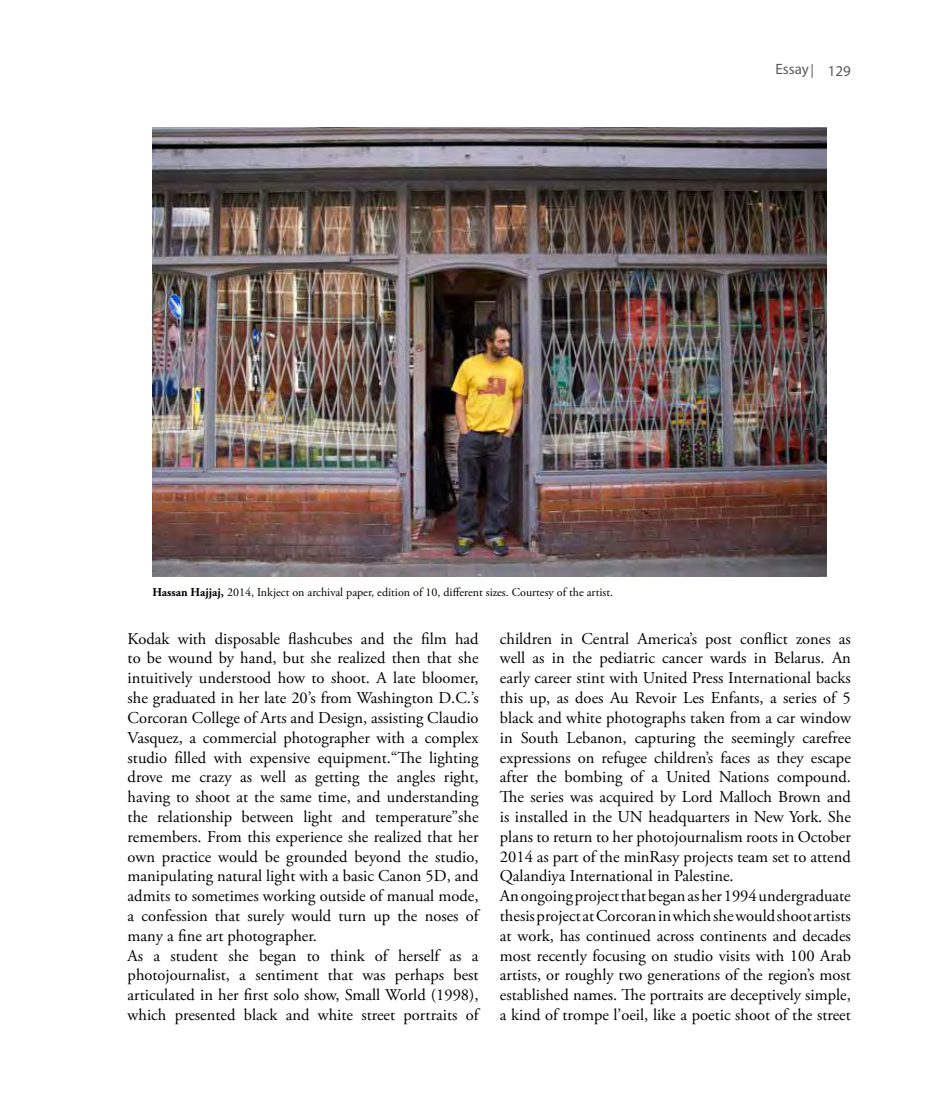
<style>
.page{position:relative;width:936px;height:1106px;background:#fff}
.page>*{position:absolute;margin:0;border:0;box-sizing:border-box;transform-origin:0 0}
.t1{font:16.5px/19.8px "Adobe Garamond Pro";color:#000}
.t2{font:15px "Myriad Pro";color:#58595b}
.t3{font:12px "Adobe Garamond Pro";color:#000}
.s1{font-weight:700}
</style>
<div class="page">
<svg style="left:811px;top:64px;width:1px;height:14px"></svg>
<img style="left:152px;top:128px;width:674px;height:448px">
<p class="t2" style="left:775px;top:60px;width:35px">Essay</p>
<p class="t2" style="left:827px;top:62px;width:25px">129</p>
<p class="t3" style="left:152px;top:585px;width:462px"><span class="s1">Hassan Hajjaj,</span> 2014, Inkject on archival paper, edition of 10, different sizes. Courtesy of the artist.</p>
<p class="t1" style="left:128px;top:629px;width:352px">Kodak with disposable flashcubes and the film had to be wound by hand, but she realized then that she intuitively understood how to shoot. A late bloomer, she graduated in her late 20’s from Washington D.C.’s Corcoran College of Arts and Design, assisting Claudio Vasquez, a commercial photographer with a complex studio filled with expensive equipment.“The lighting drove me crazy as well as getting the angles right, having to shoot at the same time, and understanding the relationship between light and temperature”she remembers. From this experience she realized that her own practice would be grounded beyond the studio, manipulating natural light with a basic Canon 5D, and admits to sometimes working outside of manual mode, a confession that surely would turn up the noses of many a fine art photographer.<br>As a student she began to think of herself as a photojournalist, a sentiment that was perhaps best articulated in her first solo show, Small World (1998), which presented black and white street portraits of</p>
<p class="t1" style="left:500px;top:629px;width:352px">children in Central America’s post conflict zones as well as in the pediatric cancer wards in Belarus. An early career stint with United Press International backs this up, as does Au Revoir Les Enfants, a series of 5 black and white photographs taken from a car window in South Lebanon, capturing the seemingly carefree expressions on refugee children’s faces as they escape after the bombing of a United Nations compound.<br>The series was acquired by Lord Malloch Brown and is installed in the UN headquarters in New York. She plans to return to her photojournalism roots in October 2014 as part of the minRasy projects team set to attend Qalandiya International in Palestine.<br>An ongoing project that began as her 1994 undergraduate thesis project at Corcoran in which she would shoot artists at work, has continued across continents and decades most recently focusing on studio visits with 100 Arab artists, or roughly two generations of the region’s most established names. The portraits are deceptively simple, a kind of trompe l’oeil, like a poetic shoot of the street</p>
</div>
